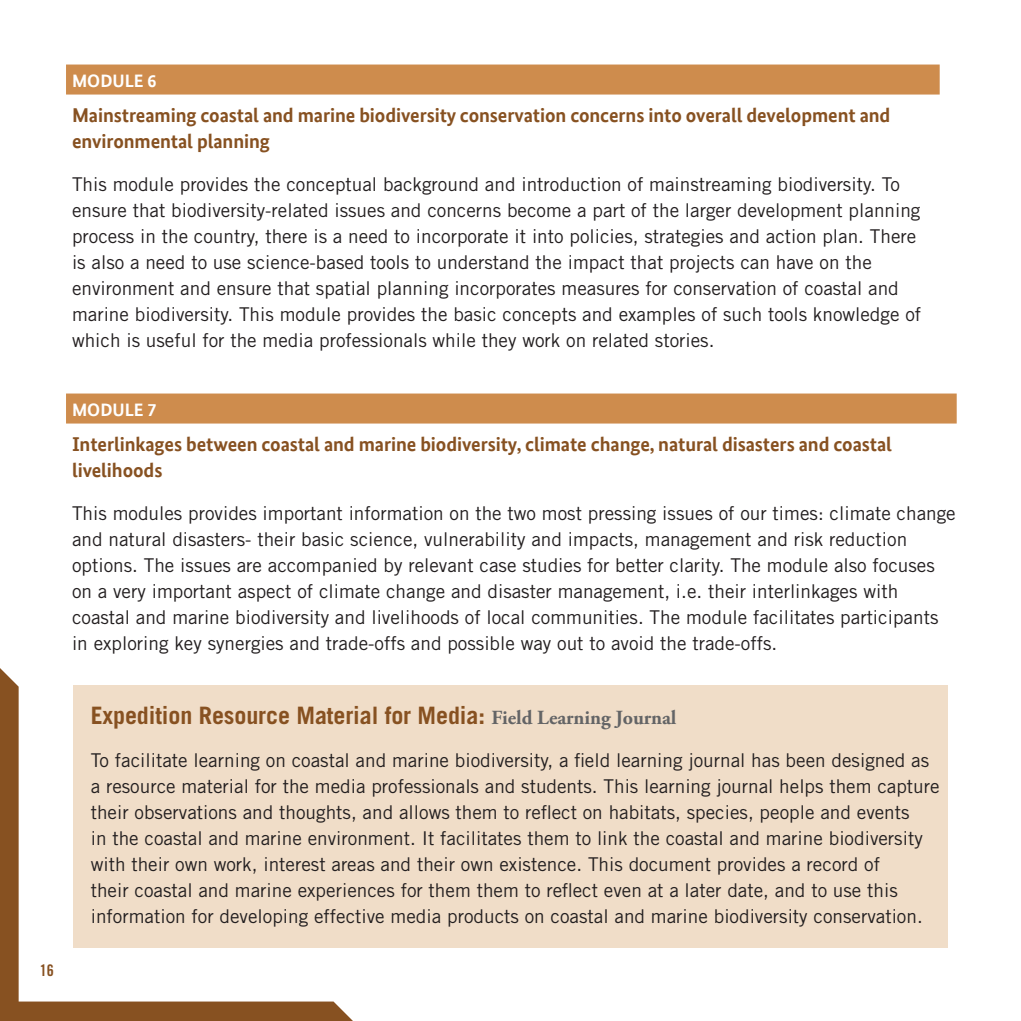
<style>
.page{position:relative;width:1021px;height:1021px;background:#fff}
.page>*{position:absolute;margin:0;border:0;box-sizing:border-box;transform-origin:0 0}
.t1{font:700 24px "Trade Gothic LT Std";letter-spacing:-.005em;color:#875121}
.t2{font:700 20px/26px "Bundes Sans Office";letter-spacing:-.005em;color:#875121}
.t3{font:19px/26px "Trade Gothic LT Std";color:#231f20}
.t4{font:700 18px "Bundes Sans Office";color:#fff}
.t5{font:16px "Trade Gothic LT Std Bd Cn 20";color:#875121}
.s1{font-family:"Adobe Garamond Pro";font-size:20px;color:#636466}
</style>
<div class="page">
<svg style="left:0;top:668px;width:399px;height:352px"></svg>
<div style="left:73px;top:686px;width:874px;height:261px;background:#f0ddc8"></div>
<div style="left:66px;top:64px;width:873px;height:30px;background:#ce8c4d"></div>
<div style="left:66px;top:393px;width:890px;height:30px;background:#ce8c4d"></div>
<p class="t4" style="left:72px;top:70px;width:86px">MODULE 6</p>
<p class="t2" style="left:72px;top:102px;width:819px">Mainstreaming coastal and marine biodiversity conservation concerns into overall development and environmental planning</p>
<p class="t3" style="left:72px;top:171px;width:850px">This module provides the conceptual background and introduction of mainstreaming biodiversity. To ensure that biodiversity-related issues and concerns become a part of the larger development planning process in the country, there is a need to incorporate it into policies, strategies and action plan. There is also a need to use science-based tools to understand the impact that projects can have on the environment and ensure that spatial planning incorporates measures for conservation of coastal and marine biodiversity. This module provides the basic concepts and examples of such tools knowledge of which is useful for the media professionals while they work on related stories.</p>
<p class="t4" style="left:72px;top:399px;width:86px">MODULE 7</p>
<p class="t2" style="left:72px;top:430px;width:821px">Interlinkages between coastal and marine biodiversity, climate change, natural disasters and coastal livelihoods</p>
<p class="t3" style="left:72px;top:499px;width:885px">This modules provides important information on the two most pressing issues of our times: climate change and natural disasters- their basic science, vulnerability and impacts, management and risk reduction options. The issues are accompanied by relevant case studies for better clarity. The module also focuses on a very important aspect of climate change and disaster management, i.e. their interlinkages with coastal and marine biodiversity and livelihoods of local communities. The module facilitates participants in exploring key synergies and trade-offs and possible way out to avoid the trade-offs.</p>
<p class="t5" style="left:40px;top:960px;width:16px">16</p>
<p class="t1" style="left:91px;top:700px;width:587px">Expedition Resource Material for Media: <span class="s1">Field Learning Journal</span></p>
<p class="t3" style="left:91px;top:746px;width:850px">To facilitate learning on coastal and marine biodiversity, a field learning journal has been designed as a resource material for the media professionals and students. This learning journal helps them capture their observations and thoughts, and allows them to reflect on habitats, species, people and events<br>in the coastal and marine environment. It facilitates them to link the coastal and marine biodiversity with their own work, interest areas and their own existence. This document provides a record of<br>their coastal and marine experiences for them them to reflect even at a later date, and to use this information for developing effective media products on coastal and marine biodiversity conservation.</p>
</div>
